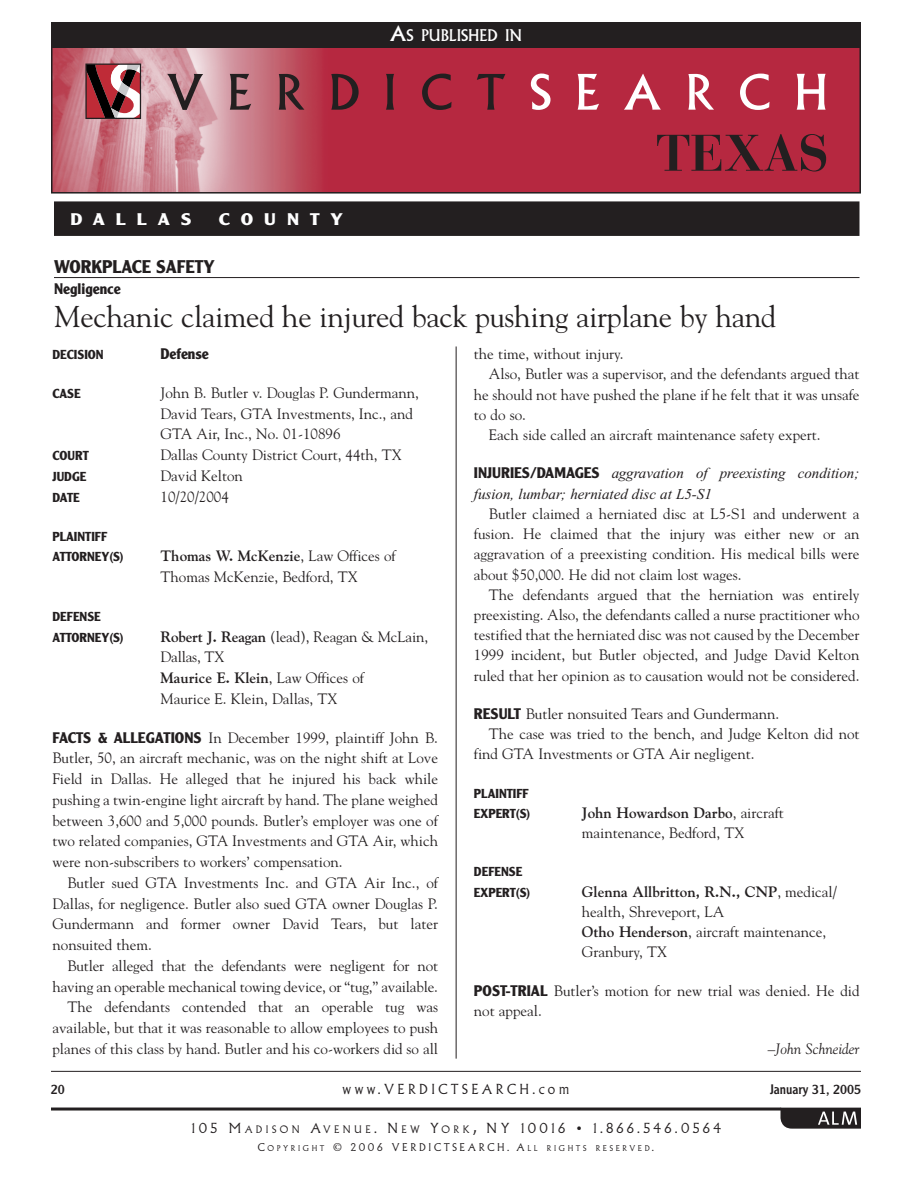
<style>
.page{position:relative;width:918px;height:1188px;background:#fff}
.page>*{position:absolute;margin:0;border:0;box-sizing:border-box;transform-origin:0 0}
.t1{font:700 51px "Bauer Bodoni";color:#231f20}
.t2{font:30px "Goudy";letter-spacing:-.01em;color:#231f20}
.t3{font:700 18px "Clearface Gothic LH";color:#231f20}
.t4{font:700 16.5px "Clearface Gothic LH";letter-spacing:.555em;color:#fff;scale:1.2 1}
.t5{font:15.75px "Albertus";color:#fff}
.t6{font:15px/20.7px "Goudy";color:#231f20}
.t7{font:italic 15px/20.2px "Times New Roman";color:#231f20}
.t8{font:700 15px "Clearface Gothic LH";color:#231f20}
.t9{font:italic 15px "Goudy";color:#231f20}
.t10{font:300 13.5px "Albertus";letter-spacing:.25em;color:#231f20}
.t11{font:13.5px "Clearface Gothic LH";color:#231f20}
.t12{font:700 12.75px/20.7px "Clearface Gothic LH";color:#231f20}
.t13{font:300 7.8px "Albertus";letter-spacing:.335em;color:#231f20}
.s1{font-size:21px}
.s2{font-weight:700}
.s3{font-family:"Clearface Gothic LH";font-weight:700}
.s4{font-family:"Clearface Gothic LH";font-weight:700;font-style:normal}
.s5{font-size:10.2px}
.s6{font-size:10.5px}
</style>
<div class="page">
<img style="left:54px;top:48px;width:804px;height:143px">
<div style="left:51px;top:43px;width:810px;height:151px;border:2px solid #231f20"></div>
<svg style="left:167px;top:74px;width:36px;height:36px"></svg>
<svg style="left:230px;top:74px;width:21px;height:36px"></svg>
<svg style="left:279px;top:74px;width:25px;height:36px"></svg>
<svg style="left:331px;top:74px;width:28px;height:36px"></svg>
<svg style="left:386px;top:74px;width:8px;height:36px"></svg>
<svg style="left:422px;top:74px;width:30px;height:36px"></svg>
<svg style="left:477px;top:74px;width:28px;height:36px"></svg>
<svg style="left:531px;top:74px;width:20px;height:36px"></svg>
<svg style="left:578px;top:74px;width:21px;height:36px"></svg>
<svg style="left:624px;top:74px;width:37px;height:36px"></svg>
<svg style="left:688px;top:74px;width:26px;height:36px"></svg>
<svg style="left:740px;top:74px;width:29px;height:36px"></svg>
<svg style="left:797px;top:74px;width:29px;height:36px"></svg>
<svg style="left:85px;top:64px;width:56px;height:55px"></svg>
<div style="left:51px;top:22px;width:810px;height:26px;background:#231f20"></div>
<div style="left:54px;top:201px;width:806px;height:35px;background:#231f20"></div>
<hr style="left:54px;top:277px;width:806px;height:1px;background:#231f20">
<hr style="left:456px;top:346px;width:1px;height:713px;background:#231f20">
<hr style="left:51px;top:1071px;width:810px;height:1px;background:#231f20">
<hr style="left:51px;top:1108px;width:730px;height:3px;background:#231f20">
<svg style="left:781px;top:1108px;width:80px;height:21px;background:#403c3d"></svg>
<p class="t5" style="left:390px;top:30px;width:134px"><span class="s1">A</span>S PUBLISHED IN</p>
<h1 class="t1" style="left:656px;top:133px;width:174px">TEXAS</h1>
<p class="t4" style="left:70px;top:213px;width:102px">DALLAS</p>
<p class="t4" style="left:219px;top:213px;width:105px">COUNTY</p>
<p class="t3" style="left:54px;top:260px;width:162px">WORKPLACE SAFETY</p>
<p class="t8" style="left:54px;top:284px;width:68px">Negligence</p>
<h2 class="t2" style="left:54px;top:305px;width:724px">Mechanic claimed he injured back pushing airplane by hand</h2>
<p class="t12" style="left:52px;top:345px;width:53px">DECISION</p>
<p class="t8" style="left:160px;top:348px;width:50px">Defense</p>
<p class="t12" style="left:52px;top:384px;width:30px">CASE</p>
<p class="t6" style="left:160px;top:384px;width:260px">John B. Butler v. Douglas P. Gundermann,<br>David Tears, GTA Investments, Inc., and<br>GTA Air, Inc., No. 01-10896</p>
<p class="t12" style="left:52px;top:447px;width:38px">COURT</p>
<p class="t6" style="left:160px;top:446px;width:243px">Dallas County District Court, 44th, TX</p>
<p class="t12" style="left:52px;top:467px;width:35px">JUDGE</p>
<p class="t6" style="left:160px;top:467px;width:84px">David Kelton</p>
<p class="t12" style="left:52px;top:488px;width:29px">DATE</p>
<p class="t6" style="left:160px;top:487px;width:70px">10/20/2004</p>
<p class="t12" style="left:52px;top:527px;width:73px">PLAINTIFF<br>ATTORNEY(S)</p>
<p class="t6" style="left:160px;top:547px;width:237px"><span class="s2">Thomas W. McKenzie</span>, Law Offices of<br>Thomas McKenzie, Bedford, TX</p>
<p class="t12" style="left:52px;top:607px;width:73px">DEFENSE<br>ATTORNEY(S)</p>
<p class="t6" style="left:160px;top:627px;width:269px"><span class="s2">Robert J. Reagan</span> (lead), Reagan &amp; McLain,<br>Dallas, TX<br><span class="s2">Maurice E. Klein</span>, Law Offices of<br>Maurice E. Klein, Dallas, TX</p>
<p class="t6" style="left:52px;top:728px;width:387px;text-align:justify"><span class="s3">FACTS &amp; ALLEGATIONS</span> In December 1999, plaintiff John B.<br>Butler, 50, an aircraft mechanic, was on the night shift at Love Field in Dallas. He alleged that he injured his back while pushing a twin-engine light aircraft by hand. The plane weighed between 3,600 and 5,000 pounds. Butler’s employer was one of two related companies, GTA Investments and GTA Air, which were non-subscribers to workers’ compensation.</p>
<p class="t6" style="left:52px;top:874px;width:387px;text-align:justify;text-indent:15px">Butler sued GTA Investments Inc. and GTA Air Inc., of Dallas, for negligence. Butler also sued GTA owner Douglas P.<br>Gundermann and former owner David Tears, but later nonsuited them.</p>
<p class="t6" style="left:52px;top:957px;width:387px;text-align:right">Butler alleged that the defendants were negligent for not having an operable mechanical towing device, or “tug,” available.<br>The defendants contended that an operable tug was available, but that it was reasonable to allow employees to push planes of this class by hand. Butler and his co-workers did so all</p>
<p class="t6" style="left:474px;top:345px;width:151px">the time, without injury.</p>
<p class="t6" style="left:489px;top:365px;width:372px">Also, Butler was a supervisor, and the defendants argued that</p>
<p class="t6" style="left:474px;top:385px;width:387px">he should not have pushed the plane if he felt that it was unsafe</p>
<p class="t6" style="left:474px;top:405px;width:53px">to do so.</p>
<p class="t6" style="left:489px;top:426px;width:333px">Each side called an aircraft maintenance safety expert.</p>
<p class="t7" style="left:474px;top:465px;width:387px"><span class="s4">INJURIES/DAMAGES</span> aggravation of preexisting condition; fusion, lumbar; herniated disc at L5-S1</p>
<p class="t6" style="left:474px;top:505px;width:387px;line-height:20.2px;text-align:justify;text-indent:15px">Butler claimed a herniated disc at L5-S1 and underwent a fusion. He claimed that the injury was either new or an aggravation of a preexisting condition. His medical bills were about $50,000. He did not claim lost wages.</p>
<p class="t6" style="left:474px;top:586px;width:387px;line-height:20.2px;text-align:justify;text-indent:15px">The defendants argued that the herniation was entirely preexisting. Also, the defendants called a nurse practitioner who testified that the herniated disc was not caused by the December 1999 incident, but Butler objected, and Judge David Kelton ruled that her opinion as to causation would not be considered.</p>
<p class="t6" style="left:474px;top:705px;width:307px"><span class="s3">RESULT</span> Butler nonsuited Tears and Gundermann.</p>
<p class="t6" style="left:489px;top:725px;width:372px">The case was tried to the bench, and Judge Kelton did not</p>
<p class="t6" style="left:474px;top:745px;width:282px">find GTA Investments or GTA Air negligent.</p>
<p class="t12" style="left:474px;top:784px;width:58px;line-height:20.2px">PLAINTIFF<br>EXPERT(S)</p>
<p class="t6" style="left:582px;top:804px;width:203px;line-height:20.2px"><span class="s2">John Howardson Darbo</span>, aircraft maintenance, Bedford, TX</p>
<p class="t12" style="left:474px;top:863px;width:58px;line-height:20.2px">DEFENSE<br>EXPERT(S)</p>
<p class="t6" style="left:582px;top:882px;width:256px;line-height:20.2px"><span class="s2">Glenna Allbritton, R.N., CNP</span>, medical/ health, Shreveport, LA<br><span class="s2">Otho Henderson</span>, aircraft maintenance,<br>Granbury, TX</p>
<p class="t6" style="left:474px;top:981px;width:387px;line-height:20.2px"><span class="s3">POST-TRIAL</span> Butler’s motion for new trial was denied. He did not appeal.</p>
<p class="t9" style="left:768px;top:1043px;width:93px">–John Schneider</p>
<p class="t11" style="left:51px;top:1085px;width:15px">20</p>
<p class="t10" style="left:343px;top:1084px;width:228px">www.VERDICTSEARCH.com</p>
<p class="t11" style="left:770px;top:1085px;width:92px">January 31, 2005</p>
<p class="t10" style="left:192px;top:1123px;width:530px">105 M<span class="s5">ADISON</span> A<span class="s5">VENUE</span>. N<span class="s5">EW</span> Y<span class="s5">ORK</span>, NY 10016 • 1.866.546.0564</p>
<p class="t13" style="left:258px;top:1145px;width:398px"><span class="s6">C</span>OPYRIGHT <span class="s6">© 2006 VERDICTSEARCH. A</span>LL RIGHTS RESERVED<span class="s6">.</span></p>
</div>
